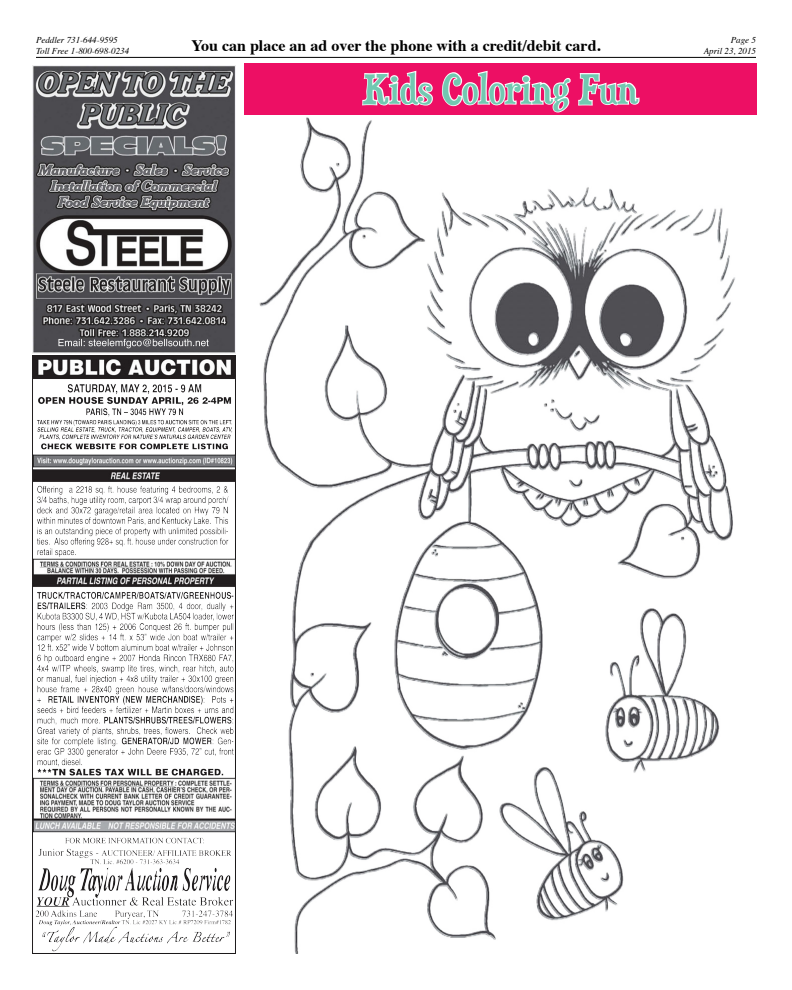
<style>
.page{position:relative;width:792px;height:990px;background:#fff}
.page>*{position:absolute;margin:0;border:0;box-sizing:border-box;transform-origin:0 0}
.t1{font:38.4px "Duality";color:#72c8b1;scale:1.07 1}
.t2{font:700 16px "Times";color:#000}
.t3{font:italic 9px "Times";color:#000}
</style>
<div class="page">
<hr style="left:36px;top:57px;width:720px;height:1px;background:#000">
<div style="left:244px;top:63px;width:513px;height:51px;background:#ed0f64"></div>
<svg style="left:362px;top:70px;width:71px;height:36px"></svg>
<svg style="left:441px;top:70px;width:199px;height:43px"></svg>
<img style="left:244px;top:114px;width:512px;height:840px">
<img style="left:33px;top:356px;width:202px;height:598px">
<img style="left:33px;top:66px;width:202px;height:288px">
<p class="t3" style="left:36px;top:32px;width:83px">Peddler 731-644-9595</p>
<p class="t3" style="left:731px;top:32px;width:27px">Page 5</p>
<p class="t3" style="left:36px;top:43px;width:95px">Toll Free 1-800-698-0234</p>
<p class="t2" style="left:191px;top:30px;width:411px">You can place an ad over the phone with a credit/debit card.</p>
<p class="t3" style="left:704px;top:43px;width:54px">April 23, 2015</p>
<p class="t1" style="left:363px;top:65px;width:259px">Kids Coloring Fun</p>
</div>
